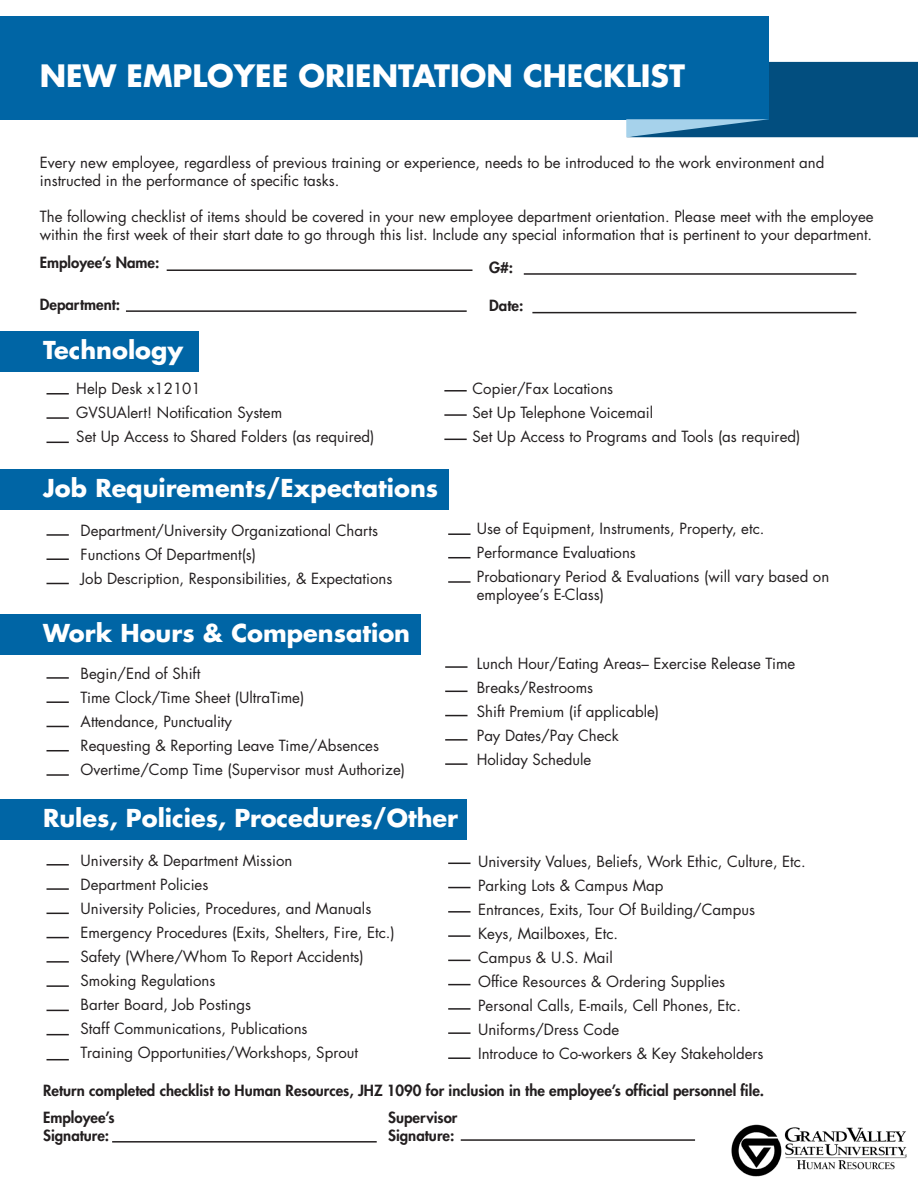
<style>
.page{position:relative;width:918px;height:1188px;background:#fff}
.page>*{position:absolute;margin:0;border:0;box-sizing:border-box;transform-origin:0 0}
.t1{font:700 30px "Futura Std";color:#fff}
.t2{font:700 24px "Futura Std";color:#fff}
.t3{font:15px/18px "Futura Std";color:#231f20}
.t4{font:800 15px "Futura Std";color:#231f20}
</style>
<div class="page">
<div style="left:0;top:16px;width:768px;height:104px;background:#0065a5"></div>
<svg style="left:626px;top:62px;width:292px;height:75px"></svg>
<img style="left:732px;top:1125px;width:175px;height:51px">
<div style="left:0;top:331px;width:199px;height:41px;background:#0065a5"></div>
<div style="left:0;top:470px;width:448px;height:40px;background:#0065a5"></div>
<div style="left:0;top:614px;width:421px;height:41px;background:#0065a5"></div>
<div style="left:0;top:799px;width:467px;height:41px;background:#0065a5"></div>
<hr style="left:167px;top:269px;width:306px;height:2px;background:#231f20">
<hr style="left:524px;top:273px;width:332px;height:2px;background:#231f20">
<hr style="left:532px;top:312px;width:324px;height:1px;background:#231f20">
<hr style="left:126px;top:310px;width:341px;height:2px;background:#231f20">
<hr style="left:112px;top:1141px;width:265px;height:2px;background:#231f20">
<hr style="left:461px;top:1139px;width:234px;height:2px;background:#231f20">
<hr style="left:46px;top:393px;width:23px;height:2px;background:#231f20">
<hr style="left:444px;top:390px;width:23px;height:2px;background:#231f20">
<hr style="left:46px;top:534px;width:23px;height:2px;background:#231f20">
<hr style="left:448px;top:533px;width:23px;height:2px;background:#231f20">
<svg style="left:448px;top:557px;width:23px;height:1px"></svg>
<hr style="left:448px;top:581px;width:23px;height:2px;background:#231f20">
<hr style="left:46px;top:677px;width:23px;height:2px;background:#231f20">
<hr style="left:445px;top:666px;width:23px;height:2px;background:#231f20">
<hr style="left:46px;top:864px;width:23px;height:2px;background:#231f20">
<svg style="left:448px;top:863px;width:23px;height:1px"></svg>
<hr style="left:46px;top:417px;width:23px;height:2px;background:#231f20">
<hr style="left:444px;top:414px;width:23px;height:2px;background:#231f20">
<hr style="left:46px;top:558px;width:23px;height:2px;background:#231f20">
<hr style="left:46px;top:701px;width:23px;height:2px;background:#231f20">
<svg style="left:445px;top:691px;width:23px;height:1px"></svg>
<hr style="left:46px;top:888px;width:23px;height:2px;background:#231f20">
<svg style="left:448px;top:887px;width:23px;height:1px"></svg>
<svg style="left:46px;top:750px;width:23px;height:1px"></svg>
<hr style="left:445px;top:739px;width:23px;height:2px;background:#231f20">
<svg style="left:46px;top:937px;width:23px;height:1px"></svg>
<hr style="left:448px;top:935px;width:23px;height:2px;background:#231f20">
<svg style="left:46px;top:1010px;width:23px;height:1px"></svg>
<hr style="left:448px;top:1008px;width:23px;height:2px;background:#231f20">
<svg style="left:46px;top:442px;width:23px;height:1px"></svg>
<svg style="left:444px;top:439px;width:23px;height:1px"></svg>
<svg style="left:46px;top:583px;width:23px;height:1px"></svg>
<svg style="left:46px;top:726px;width:23px;height:1px"></svg>
<svg style="left:445px;top:715px;width:23px;height:1px"></svg>
<svg style="left:46px;top:913px;width:23px;height:1px"></svg>
<hr style="left:448px;top:911px;width:23px;height:2px;background:#231f20">
<hr style="left:46px;top:985px;width:23px;height:2px;background:#231f20">
<svg style="left:448px;top:984px;width:23px;height:1px"></svg>
<hr style="left:46px;top:774px;width:23px;height:2px;background:#231f20">
<hr style="left:445px;top:763px;width:23px;height:2px;background:#231f20">
<hr style="left:46px;top:961px;width:23px;height:2px;background:#231f20">
<svg style="left:448px;top:960px;width:23px;height:1px"></svg>
<svg style="left:46px;top:1034px;width:23px;height:1px"></svg>
<hr style="left:448px;top:1032px;width:23px;height:2px;background:#231f20">
<svg style="left:46px;top:1059px;width:23px;height:1px"></svg>
<hr style="left:448px;top:1057px;width:23px;height:2px;background:#231f20">
<p class="t1" style="left:40px;top:55px;width:647px">NEW EMPLOYEE ORIENTATION CHECKLIST</p>
<p class="t3" style="left:40px;top:154px;width:786px">Every new employee, regardless of previous training or experience, needs to be introduced to the work environment and instructed in the performance of specific tasks.</p>
<p class="t3" style="left:40px;top:208px;width:835px">The following checklist of items should be covered in your new employee department orientation. Please meet with the employee within the first week of their start date to go through this list. Include any special information that is pertinent to your department.</p>
<p class="t4" style="left:40px;top:253px;width:121px">Employee’s Name:</p>
<p class="t4" style="left:489px;top:258px;width:26px">G#:</p>
<p class="t4" style="left:40px;top:295px;width:82px">Department:</p>
<p class="t4" style="left:489px;top:296px;width:36px">Date:</p>
<p class="t2" style="left:43px;top:334px;width:141px">Technology</p>
<p class="t3" style="left:76px;top:380px;width:126px">Help Desk x12101</p>
<p class="t3" style="left:76px;top:404px;width:207px">GVSUAlert! Notification System</p>
<p class="t3" style="left:76px;top:428px;width:300px">Set Up Access to Shared Folders (as required)</p>
<p class="t2" style="left:43px;top:472px;width:397px">Job Requirements/Expectations</p>
<p class="t3" style="left:81px;top:521px;width:299px">Department/University Organizational Charts</p>
<p class="t3" style="left:81px;top:545px;width:177px">Functions Of Department(s)</p>
<p class="t3" style="left:81px;top:569px;width:313px">Job Description, Responsibilities, &amp; Expectations</p>
<p class="t2" style="left:43px;top:617px;width:368px">Work Hours &amp; Compensation</p>
<p class="t3" style="left:81px;top:664px;width:121px">Begin/End of Shift</p>
<p class="t3" style="left:81px;top:688px;width:225px">Time Clock/Time Sheet (UltraTime)</p>
<p class="t3" style="left:81px;top:712px;width:153px">Attendance, Punctuality</p>
<p class="t3" style="left:81px;top:736px;width:300px">Requesting &amp; Reporting Leave Time/Absences</p>
<p class="t3" style="left:81px;top:760px;width:326px">Overtime/Comp Time (Supervisor must Authorize)</p>
<p class="t2" style="left:43px;top:802px;width:416px">Rules, Policies, Procedures/Other</p>
<p class="t3" style="left:472px;top:380px;width:142px">Copier/Fax Locations</p>
<p class="t3" style="left:472px;top:404px;width:182px">Set Up Telephone Voicemail</p>
<p class="t3" style="left:472px;top:428px;width:329px">Set Up Access to Programs and Tools (as required)</p>
<p class="t3" style="left:477px;top:520px;width:289px">Use of Equipment, Instruments, Property, etc.</p>
<p class="t3" style="left:477px;top:544px;width:161px">Performance Evaluations</p>
<p class="t3" style="left:477px;top:568px;width:354px">Probationary Period &amp; Evaluations (will vary based on employee’s E-Class)</p>
<p class="t3" style="left:477px;top:655px;width:320px">Lunch Hour/Eating Areas– Exercise Release Time</p>
<p class="t3" style="left:477px;top:679px;width:118px">Breaks/Restrooms</p>
<p class="t3" style="left:477px;top:703px;width:184px">Shift Premium (if applicable)</p>
<p class="t3" style="left:477px;top:727px;width:143px">Pay Dates/Pay Check</p>
<p class="t3" style="left:477px;top:751px;width:116px">Holiday Schedule</p>
<p class="t3" style="left:478px;top:852px;width:329px">University Values, Beliefs, Work Ethic, Culture, Etc.</p>
<p class="t3" style="left:478px;top:876px;width:187px">Parking Lots &amp; Campus Map</p>
<p class="t3" style="left:478px;top:900px;width:279px">Entrances, Exits, Tour Of Building/Campus</p>
<p class="t3" style="left:478px;top:924px;width:142px">Keys, Mailboxes, Etc.</p>
<p class="t3" style="left:478px;top:948px;width:136px">Campus &amp; U.S. Mail</p>
<p class="t3" style="left:478px;top:972px;width:249px">Office Resources &amp; Ordering Supplies</p>
<p class="t3" style="left:478px;top:996px;width:264px">Personal Calls, E-mails, Cell Phones, Etc.</p>
<p class="t3" style="left:478px;top:1020px;width:143px">Uniforms/Dress Code</p>
<p class="t3" style="left:478px;top:1044px;width:287px">Introduce to Co-workers &amp; Key Stakeholders</p>
<p class="t4" style="left:43px;top:1081px;width:723px">Return completed checklist to Human Resources, JHZ 1090 for inclusion in the employee’s official personnel file.</p>
<p class="t4" style="left:43px;top:1108px;width:73px">Employee’s</p>
<p class="t4" style="left:43px;top:1126px;width:68px">Signature:</p>
<p class="t3" style="left:81px;top:852px;width:213px">University &amp; Department Mission</p>
<p class="t3" style="left:81px;top:876px;width:129px">Department Policies</p>
<p class="t3" style="left:81px;top:900px;width:292px">University Policies, Procedures, and Manuals</p>
<p class="t3" style="left:81px;top:924px;width:316px">Emergency Procedures (Exits, Shelters, Fire, Etc.)</p>
<p class="t3" style="left:81px;top:948px;width:285px">Safety (Where/Whom To Report Accidents)</p>
<p class="t3" style="left:81px;top:972px;width:136px">Smoking Regulations</p>
<p class="t3" style="left:81px;top:996px;width:172px">Barter Board, Job Postings</p>
<p class="t3" style="left:81px;top:1020px;width:229px">Staff Communications, Publications</p>
<p class="t3" style="left:81px;top:1044px;width:279px">Training Opportunities/Workshops, Sprout</p>
<p class="t4" style="left:388px;top:1108px;width:71px">Supervisor</p>
<p class="t4" style="left:388px;top:1126px;width:68px">Signature:</p>
</div>
